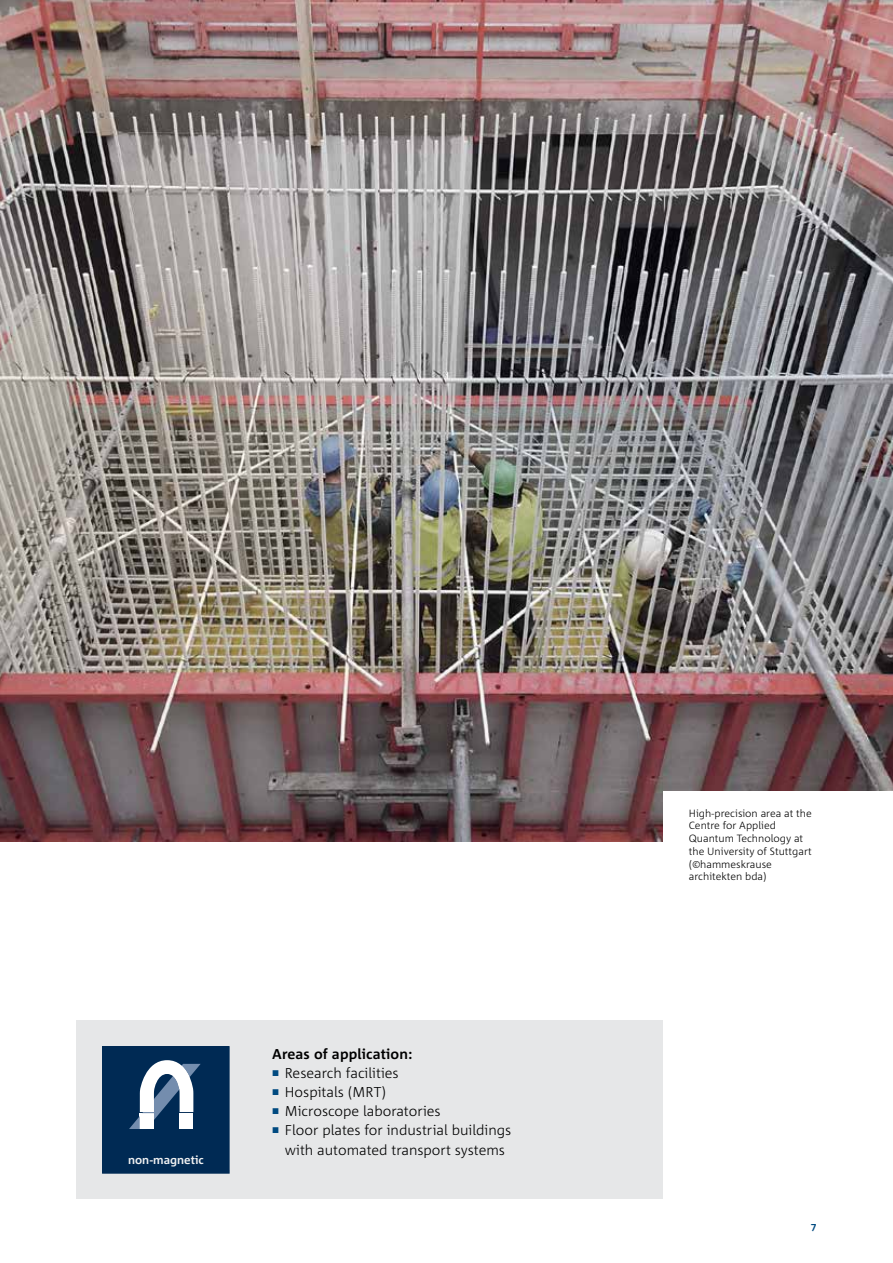
<style>
.page{position:relative;width:893px;height:1263px;background:#fff}
.page>*{position:absolute;margin:0;border:0;box-sizing:border-box;transform-origin:0 0}
.t1{font:300 14.25px/19.2px "Corpid Schoeck";color:#000;text-align:center}
.t2{font:700 14.25px "Corpid Schoeck";letter-spacing:.01em;color:#000}
.t3{font:700 11.7px "Corpid Schoeck";color:#f1f1f2}
.t4{font:300 10.5px/12.8px "Corpid Schoeck";color:#000}
.t5{font:700 10.5px "Corpid Schoeck";color:#004a80}
.s1{font-size:8.25px;color:#004a80}
</style>
<div class="page">
<img style="left:0;top:0;width:893px;height:842px">
<div style="left:663px;top:791px;width:230px;height:84px;background:#fff"></div>
<div style="left:77px;top:1020px;width:586px;height:179px;background:#e6e7e8"></div>
<svg style="left:102px;top:1046px;width:128px;height:128px;background:#21466b"></svg>
<p class="t3" style="left:128px;top:1153px;width:77px">non-magnetic</p>
<p class="t2" style="left:272px;top:1045px;width:142px">Areas of application:</p>
<p class="t1" style="left:272px;top:1063px;width:128px"><span class="s1">■</span> Research facilities</p>
<p class="t1" style="left:272px;top:1082px;width:115px"><span class="s1">■</span> Hospitals (MRT)</p>
<p class="t1" style="left:272px;top:1101px;width:170px"><span class="s1">■</span> Microscope laboratories</p>
<p class="t1" style="left:272px;top:1121px;width:241px"><span class="s1">■</span> Floor plates for industrial buildings with automated transport systems</p>
<p class="t4" style="left:689px;top:806px;width:124px">High-precision area at the<br>Centre for Applied<br>Quantum Technology at the University of Stuttgart (©hammeskrause architekten bda)</p>
<p class="t5" style="left:811px;top:1221px;width:7px">7</p>
</div>
